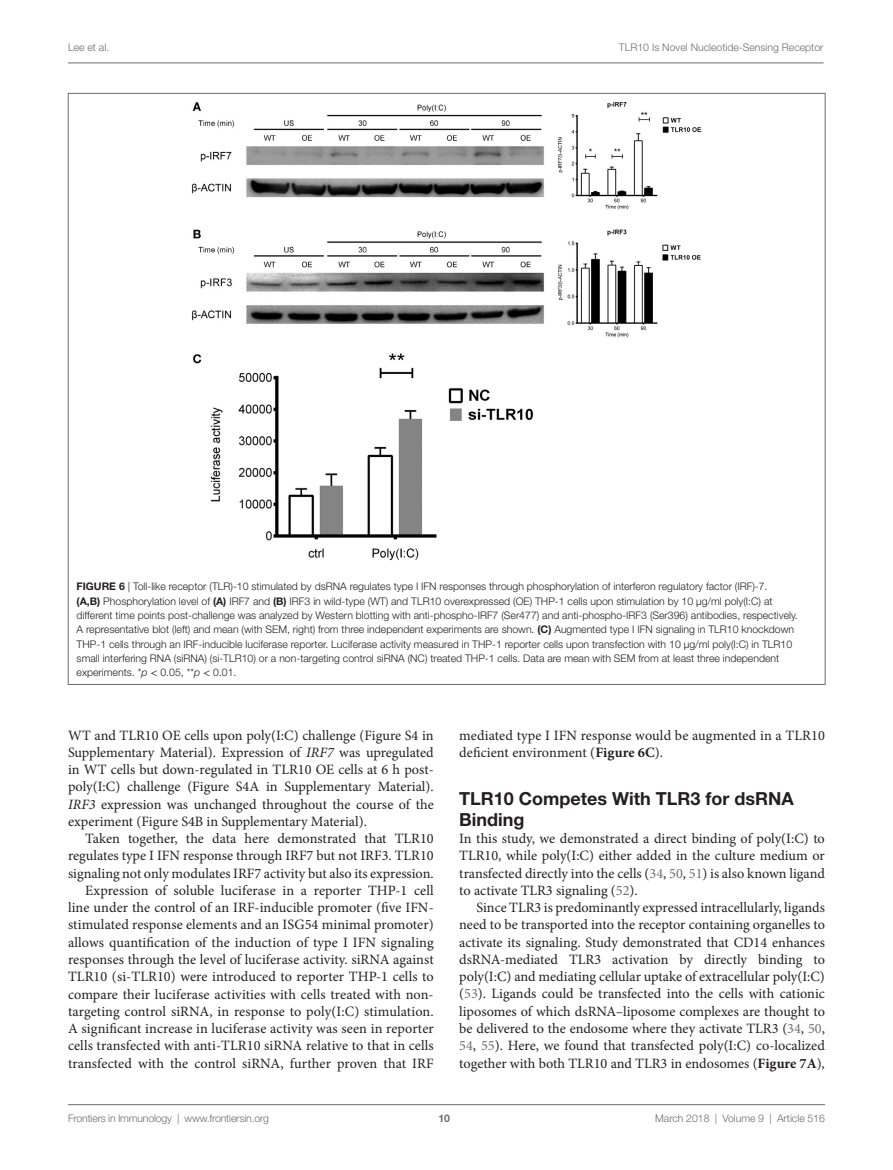
<style>
.page{position:relative;width:893px;height:1170px;background:#fff}
.page>*{position:absolute;margin:0;border:0;box-sizing:border-box;transform-origin:0 0}
.t1{font:700 18px/21px "Helvetica Neue LT Std";color:#231f20}
.t2{font:14.25px/17.2px "Minion Pro";letter-spacing:.005em;color:#231f20;text-align:justify}
.t3{font:300 10.5px/14.2px "Helvetica Neue LT Std";color:#231f20}
.t4{font:300 10.5px "Helvetica Neue LT Std";color:#6c6d70}
.t5{font:700 10.5px "Helvetica Neue LT Std";color:#6c6d70}
.s1{font-weight:700}
.s2{font-style:italic}
.s3{font-family:"STIX General";font-weight:400}
.s4{color:#6c6d70}
</style>
<div class="page">
<img style="left:192px;top:102px;width:510px;height:458px">
<hr style="left:68px;top:63px;width:756px;height:1px;background:#6c6d70">
<hr style="left:68px;top:1104px;width:757px;height:1px;background:#6c6d70">
<p class="t4" style="left:68px;top:41px;width:43px">Lee et al.</p>
<p class="t4" style="left:619px;top:41px;width:206px">TLR10 Is Novel Nucleotide-Sensing Receptor</p>
<p class="t3" style="left:77px;top:579px;width:723px"><span class="s1">Figure 6</span> | Toll-like receptor (TLR)-10 stimulated by dsRNA regulates type I IFN responses through phosphorylation of interferon regulatory factor (IRF)-7.<br><span class="s1">(A,B)</span> Phosphorylation level of <span class="s1">(A)</span> IRF7 and <span class="s1">(B)</span> IRF3 in wild-type (WT) and TLR10 overexpressed (OE) THP-1 cells upon stimulation by 10 µg/ml poly(I:C) at different time points post-challenge was analyzed by Western blotting with anti-phospho-IRF7 (Ser477) and anti-phospho-IRF3 (Ser396) antibodies, respectively.<br>A representative blot (left) and mean (with SEM, right) from three independent experiments are shown. <span class="s1">(C)</span> Augmented type I IFN signaling in TLR10 knockdown THP-1 cells through an IRF-inducible luciferase reporter. Luciferase activity measured in THP-1 reporter cells upon transfection with 10 µg/ml poly(I:C) in TLR10 small interfering RNA (siRNA) (si-TLR10) or a non-targeting control siRNA (NC) treated THP-1 cells. Data are mean with SEM from at least three independent experiments. *<span class="s2">p</span> <span class="s3">&lt;</span> 0.05, **<span class="s2">p</span> <span class="s3">&lt;</span> 0.01.</p>
<p class="t2" style="left:68px;top:726px;width:367px">WT and TLR10 OE cells upon poly(I:C) challenge (Figure S4 in Supplementary Material). Expression of <span class="s2">IRF7</span> was upregulated in WT cells but down-regulated in TLR10 OE cells at 6 h post&shy;poly(I:C) challenge (Figure S4A in Supplementary Material).<br><span class="s2">IRF3</span> expression was unchanged throughout the course of the experiment (Figure S4B in Supplementary Material).</p>
<p class="t2" style="left:68px;top:830px;width:367px;text-align:right">Taken together, the data here demonstrated that TLR10 regulates type I IFN response through IRF7 but not IRF3. TLR10 signaling not only modulates IRF7 activity but also its expression.<br>Expression of soluble luciferase in a reporter THP-1 cell line under the control of an IRF-inducible promoter (five IFN&shy;stimulated response elements and an ISG54 minimal promoter) allows quantification of the induction of type I IFN signaling responses through the level of luciferase activity. siRNA against TLR10 (si-TLR10) were introduced to reporter THP-1 cells to compare their luciferase activities with cells treated with non&shy;targeting control siRNA, in response to poly(I:C) stimulation.<br>A significant increase in luciferase activity was seen in reporter cells transfected with anti-TLR10 siRNA relative to that in cells transfected with the control siRNA, further proven that IRF</p>
<p class="t2" style="left:459px;top:726px;width:367px">mediated type I IFN response would be augmented in a TLR10 deficient environment (<span class="s1">Figure 6C</span>).</p>
<p class="t1" style="left:459px;top:787px;width:310px">TLR 10 Competes With TLR3 for dsRNA<br>Binding</p>
<p class="t2" style="left:459px;top:829px;width:367px">In this study, we demonstrated a direct binding of poly(I:C) to TLR10, while poly(I:C) either added in the culture medium or transfected directly into the cells (<span class="s4">34</span>, <span class="s4">50</span>, <span class="s4">51</span>) is also known ligand to activate TLR3 signaling (<span class="s4">52</span>).</p>
<p class="t2" style="left:459px;top:898px;width:367px;text-indent:17px">Since TLR3 is predominantly expressed intracellularly, ligands need to be transported into the receptor containing organelles to activate its signaling. Study demonstrated that CD14 enhances dsRNA-mediated TLR3 activation by directly binding to poly(I:C) and mediating cellular uptake of extracellular poly(I:C) (<span class="s4">53</span>). Ligands could be transfected into the cells with cationic liposomes of which dsRNA–liposome complexes are thought to be delivered to the endosome where they activate TLR3 (<span class="s4">34</span>, <span class="s4">50</span>, <span class="s4">54</span>, <span class="s4">55</span>). Here, we found that transfected poly(I:C) co-localized together with both TLR10 and TLR3 in endosomes (<span class="s1">Figure 7A</span>),</p>
<p class="t4" style="left:68px;top:1111px;width:203px">Frontiers in Immunology | www.frontiersin.org</p>
<p class="t4" style="left:655px;top:1111px;width:171px">March 2018 | Volume 9 | Article 516</p>
<p class="t5" style="left:439px;top:1111px;width:13px">10</p>
</div>
